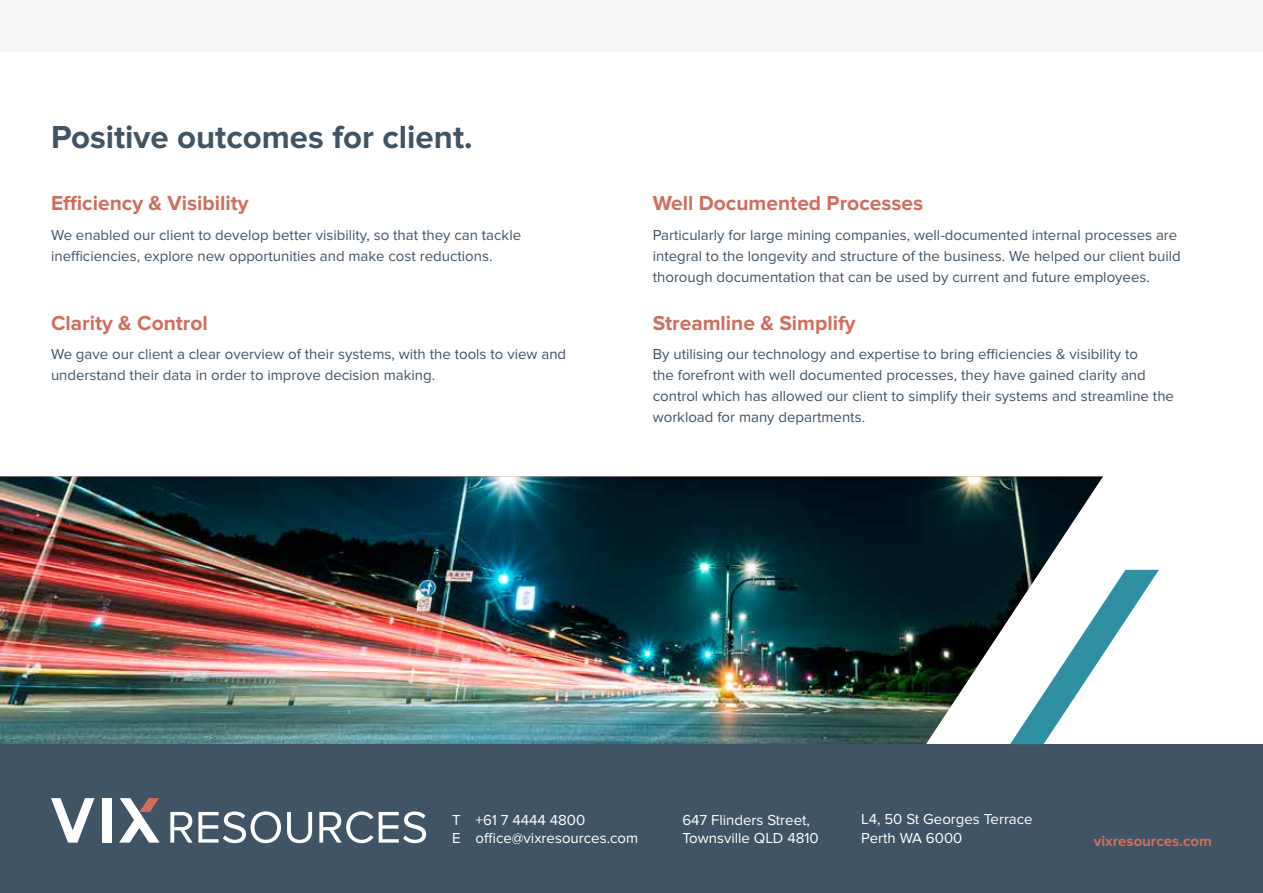
<style>
.page{position:relative;width:1263px;height:893px;background:#fff}
.page>*{position:absolute;margin:0;border:0;box-sizing:border-box;transform-origin:0 0}
.t1{font:700 33px "Proxima Nova";color:#415465}
.t2{font:700 21px "Proxima Nova";color:#d16d5e}
.t3{font:15px/21px "Proxima Nova";color:#415465}
.t4{font:15px/18.6px "Proxima Nova";color:#fff}
.t5{font:700 15px "Proxima Nova";color:#d16d5e}
</style>
<div class="page">
<div style="left:0;top:0;width:1263px;height:51px;background:#f5f6f7"></div>
<img style="left:0;top:476px;width:1103px;height:268px">
<div style="left:0;top:744px;width:1263px;height:149px;background:#415465"></div>
<svg style="left:170px;top:811px;width:111px;height:32px"></svg>
<svg style="left:287px;top:812px;width:25px;height:31px"></svg>
<svg style="left:319px;top:811px;width:107px;height:32px"></svg>
<div style="left:102px;top:798px;width:10px;height:45px;background:#fff"></div>
<svg style="left:51px;top:798px;width:43px;height:45px"></svg>
<svg style="left:119px;top:798px;width:41px;height:45px"></svg>
<svg style="left:1010px;top:570px;width:149px;height:174px"></svg>
<h1 class="t1" style="left:51px;top:118px;width:423px">Positive outcomes for client.</h1>
<h2 class="t2" style="left:51px;top:191px;width:199px">Efficiency &amp; Visibility</h2>
<p class="t3" style="left:51px;top:225px;width:472px">We enabled our client to develop better visibility, so that they can tackle inefficiencies, explore new opportunities and make cost reductions.</p>
<h2 class="t2" style="left:51px;top:311px;width:158px">Clarity &amp; Control</h2>
<p class="t3" style="left:51px;top:344px;width:517px">We gave our client a clear overview of their systems, with the tools to view and understand their data in order to improve decision making.</p>
<h2 class="t2" style="left:653px;top:191px;width:272px">Well Documented Processes</h2>
<p class="t3" style="left:653px;top:225px;width:529px">Particularly for large mining companies, well-documented internal processes are integral to the longevity and structure of the business. We helped our client build thorough documentation that can be used by current and future employees.</p>
<h2 class="t2" style="left:653px;top:311px;width:204px">Streamline &amp; Simplify</h2>
<p class="t3" style="left:653px;top:344px;width:523px">By utilising our technology and expertise to bring efficiencies &amp; visibility to<br>the forefront with well documented processes, they have gained clarity and control which has allowed our client to simplify their systems and streamline the workload for many departments.</p>
<p class="t4" style="left:452px;top:810px;width:187px">T +61 7 4444 4800<br>E office@vixresources.com</p>
<p class="t4" style="left:682px;top:810px;width:138px">647 Flinders Street,<br>Townsville QLD 4810</p>
<p class="t4" style="left:861px;top:810px;width:173px">L4, 50 St Georges Terrace<br>Perth WA 6000</p>
<p class="t5" style="left:1094px;top:832px;width:120px">vixresources.com</p>
</div>
